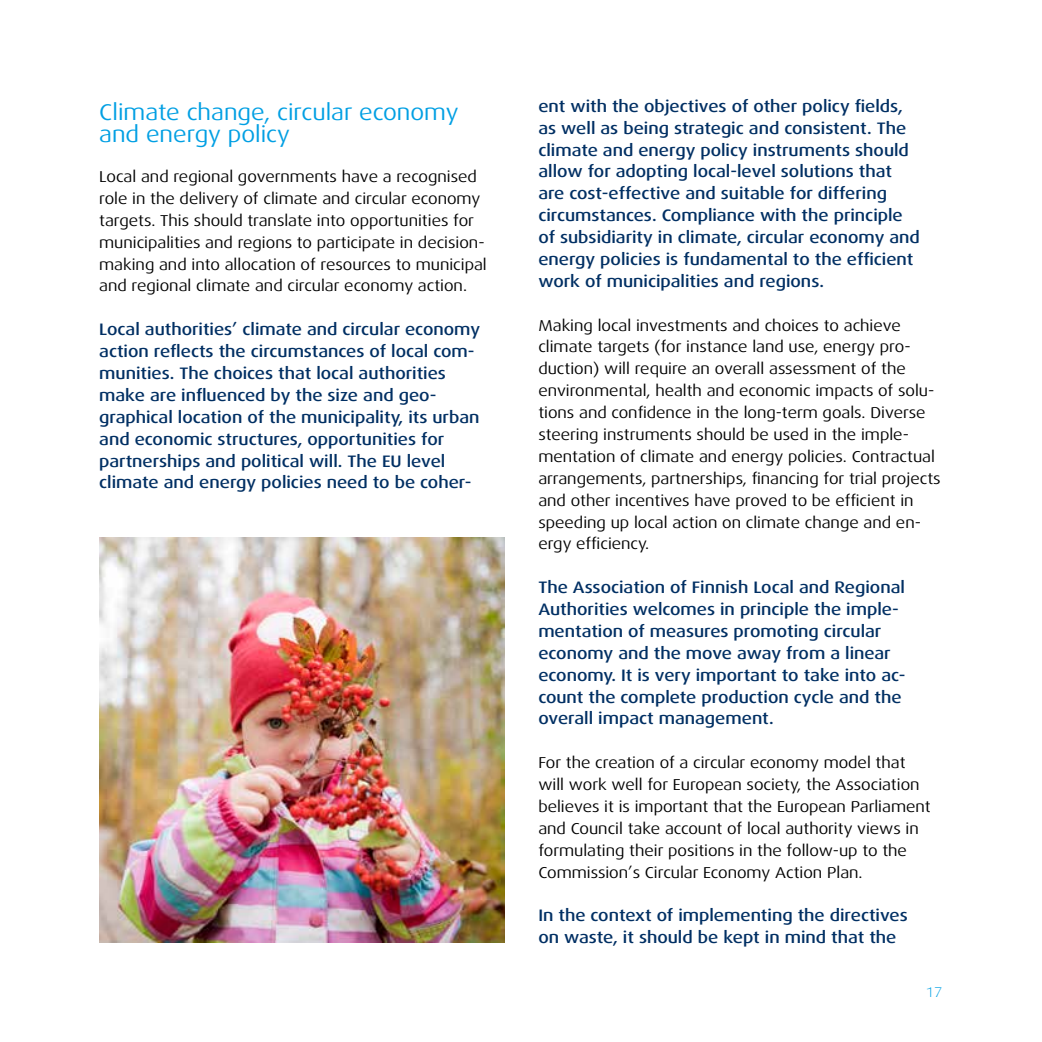
<style>
.page{position:relative;width:1042px;height:1042px;background:#fff}
.page>*{position:absolute;margin:0;border:0;box-sizing:border-box;transform-origin:0 0}
.väliotsikko{font:22.75px/21.9px "Dax Wide";color:#009fe3}
.Laatikkoon{font:500 16.62px/21.9px "Dax Wide";color:#002f63}
.leipäteksti_ei_sis{font:15.75px/21.9px "Dax Wide";color:#000}
.t1{font:300 14px "Dax Wide";color:#009fe3}
</style>
<div class="page">
<img style="left:99px;top:537px;width:406px;height:406px">
<p class="väliotsikko" style="left:99px;top:101px;width:361px">Climate change, circular economy and energy policy</p>
<p class="leipäteksti_ei_sis" style="left:99px;top:166px;width:389px">Local and regional governments have a recognised role in the delivery of climate and circular economy targets. This should translate into opportunities for municipalities and regions to participate in decision&shy;making and into allocation of resources to municipal and regional climate and circular economy action.</p>
<p class="Laatikkoon" style="left:99px;top:319px;width:382px">Local authorities’ climate and circular economy action reflects the circumstances of local com&shy;munities. The choices that local authorities make are influenced by the size and geo&shy;graphical location of the municipality, its urban and economic structures, opportunities for partnerships and political will. The EU level climate and energy policies need to be coher-</p>
<p class="Laatikkoon" style="left:538px;top:95px;width:383px">ent with the objectives of other policy fields, as well as being strategic and consistent. The climate and energy policy instruments should allow for adopting local-level solutions that are cost-effective and suitable for differing circumstances. Compliance with the principle of subsidiarity in climate, circular economy and energy policies is fundamental to the efficient work of municipalities and regions.</p>
<p class="leipäteksti_ei_sis" style="left:538px;top:314px;width:404px">Making local investments and choices to achieve climate targets (for instance land use, energy pro&shy;duction) will require an overall assessment of the environmental, health and economic impacts of solu&shy;tions and confidence in the long-term goals. Diverse steering instruments should be used in the imple&shy;mentation of climate and energy policies. Contractual arrangements, partnerships, financing for trial projects and other incentives have proved to be efficient in speeding up local action on climate change and en&shy;ergy efficiency.</p>
<p class="Laatikkoon" style="left:538px;top:576px;width:369px">The Association of Finnish Local and Regional Authorities welcomes in principle the imple&shy;mentation of measures promoting circular economy and the move away from a linear economy. It is very important to take into ac&shy;count the complete production cycle and the overall impact management.</p>
<p class="leipäteksti_ei_sis" style="left:538px;top:752px;width:394px">For the creation of a circular economy model that will work well for European society, the Association believes it is important that the European Parliament and Council take account of local authority views in formulating their positions in the follow-up to the Commission’s Circular Economy Action Plan.</p>
<p class="Laatikkoon" style="left:538px;top:905px;width:371px">In the context of implementing the directives on waste, it should be kept in mind that the</p>
<p class="t1" style="left:926px;top:984px;width:18px">17</p>
</div>
